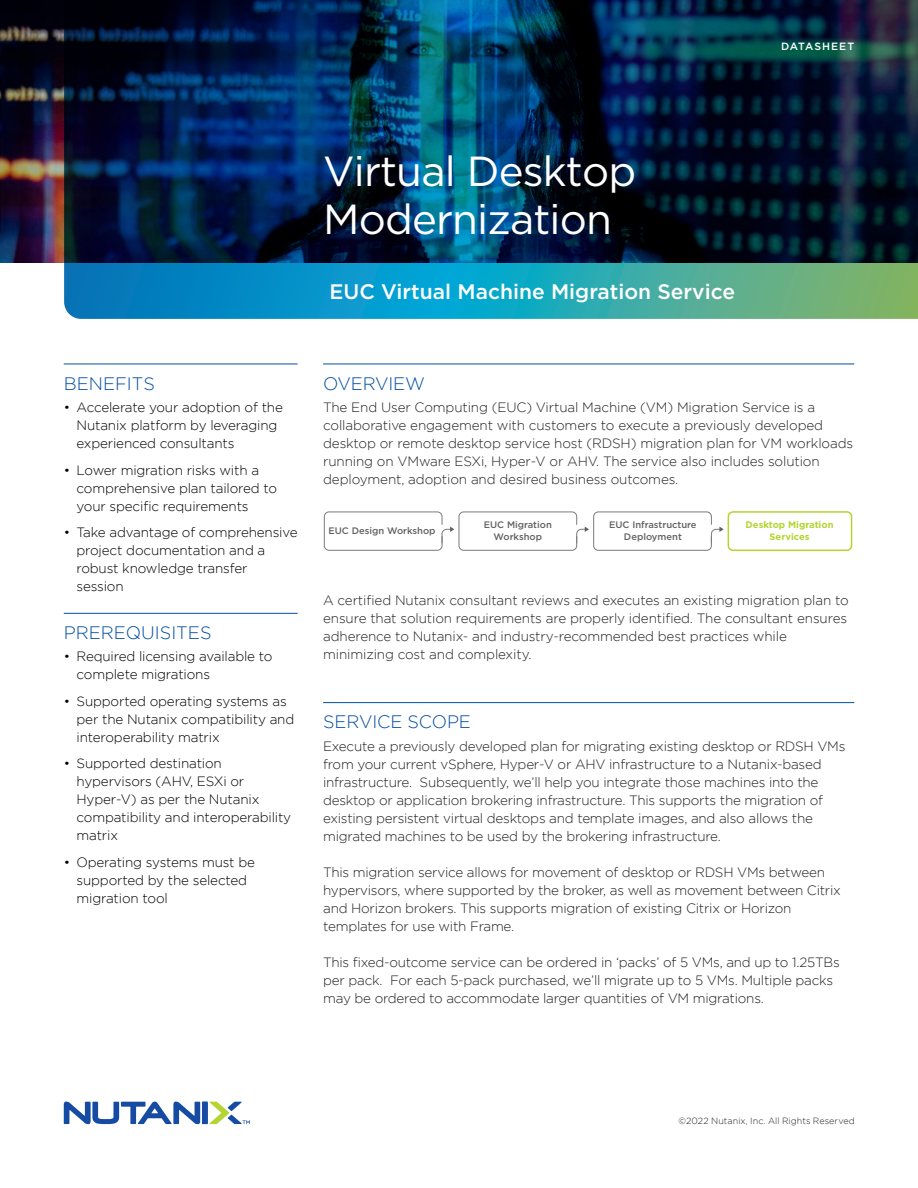
<style>
.page{position:relative;width:918px;height:1188px;background:#fff}
.page>*{position:absolute;margin:0;border:0;box-sizing:border-box;transform-origin:0 0}
.t1{font:42px/48px "Gotham";letter-spacing:-.02em;color:#fff}
.t2{font:500 21px "Gotham";color:#fff}
.t3{font:300 18px "Gotham";color:#034ea2}
.t4{font:300 13.5px/18px "Gotham";letter-spacing:-.015em;color:#241f1f}
.t5{font:300 13.5px/18px "Gotham";letter-spacing:-.01em;color:#010001}
.t6{font:500 10.5px "Gotham";letter-spacing:.095em;color:#fff}
.t7{font:500 9.45px/11.2px "Gotham";color:#606261;text-align:center}
.t8{font:700 9.45px/11.2px "Gotham";color:#b4d431;text-align:center}
.t9{font:300 9px "Gotham";letter-spacing:.005em;color:#241f1f}
</style>
<div class="page">
<img style="left:0;top:0;width:64px;height:262px">
<svg style="left:210px;top:1102px;width:40px;height:22px"></svg>
<div style="left:202px;top:1102px;width:6px;height:22px;background:#154ba3"></div>
<svg style="left:64px;top:1102px;width:136px;height:22px"></svg>
<svg style="left:64px;top:0;width:854px;height:319px;background:#093956"></svg>
<hr style="left:323px;top:702px;width:531px;height:1px;background:#034ea2">
<hr style="left:323px;top:364px;width:531px;height:1px;background:#034ea2">
<hr style="left:64px;top:364px;width:234px;height:1px;background:#034ea2">
<hr style="left:64px;top:613px;width:234px;height:1px;background:#034ea2">
<div style="left:324px;top:512px;width:118px;height:39px;border:1px solid #797a7e;border-radius:5px"></div>
<svg style="left:441px;top:527px;width:13px;height:17px"></svg>
<div style="left:459px;top:512px;width:118px;height:39px;border:1px solid #797a7e;border-radius:5px"></div>
<svg style="left:576px;top:527px;width:13px;height:17px"></svg>
<div style="left:593px;top:512px;width:119px;height:39px;border:1px solid #797a7e;border-radius:5px"></div>
<svg style="left:711px;top:511px;width:142px;height:40px"></svg>
<p class="t6" style="left:781px;top:39px;width:75px">DATASHEET</p>
<h1 class="t1" style="left:323px;top:146px;width:315px">Virtual Desktop<br>Modernization</h1>
<h2 class="t2" style="left:329px;top:278px;width:407px">EUC Virtual Machine Migration Service</h2>
<h3 class="t3" style="left:64px;top:374px;width:93px">BENEFITS</h3>
<p class="t5" style="left:77px;top:398px;width:208px;text-indent:-13px">• Accelerate your adoption of the<br>Nutanix platform by leveraging experienced consultants</p>
<p class="t5" style="left:77px;top:461px;width:202px;text-indent:-13px">• Lower migration risks with a comprehensive plan tailored to your specific requirements</p>
<p class="t5" style="left:77px;top:523px;width:223px;text-indent:-13px">• Take advantage of comprehensive project documentation and a robust knowledge transfer session</p>
<h3 class="t3" style="left:64px;top:623px;width:149px">PREREQUISITES</h3>
<p class="t5" style="left:77px;top:648px;width:198px;text-indent:-13px">• Required licensing available to complete migrations</p>
<p class="t5" style="left:77px;top:692px;width:219px;text-indent:-13px">• Supported operating systems as per the Nutanix compatibility and interoperability matrix</p>
<p class="t5" style="left:77px;top:755px;width:216px;text-indent:-13px">• Supported destination hypervisors (AHV, ESXi or<br>Hyper-V) as per the Nutanix compatibility and interoperability matrix</p>
<p class="t5" style="left:77px;top:853px;width:180px;text-indent:-13px">• Operating systems must be supported by the selected migration tool</p>
<h3 class="t3" style="left:323px;top:374px;width:103px">OVERVIEW</h3>
<p class="t4" style="left:323px;top:398px;width:532px">The End User Computing (EUC) Virtual Machine (VM) Migration Service is a collaborative engagement with customers to execute a previously developed desktop or remote desktop service host (RDSH) migration plan for VM workloads running on VMware ESXi, Hyper-V or AHV. The service also includes solution deployment, adoption and desired business outcomes.</p>
<p class="t7" style="left:328px;top:525px;width:109px">EUC Design Workshop</p>
<p class="t7" style="left:484px;top:519px;width:70px">EUC Migration<br>Workshop</p>
<p class="t7" style="left:609px;top:519px;width:89px">EUC Infrastructure<br>Deployment</p>
<p class="t8" style="left:746px;top:519px;width:90px">Desktop Migration<br>Services</p>
<p class="t4" style="left:323px;top:591px;width:527px">A certified Nutanix consultant reviews and executes an existing migration plan to ensure that solution requirements are properly identified. The consultant ensures adherence to Nutanix- and industry-recommended best practices while minimizing cost and complexity.</p>
<h3 class="t3" style="left:323px;top:712px;width:149px">SERVICE SCOPE</h3>
<p class="t4" style="left:323px;top:737px;width:524px">Execute a previously developed plan for migrating existing desktop or RDSH VMs from your current vSphere, Hyper-V or AHV infrastructure to a Nutanix-based infrastructure. Subsequently, we’ll help you integrate those machines into the desktop or application brokering infrastructure. This supports the migration of existing persistent virtual desktops and template images, and also allows the migrated machines to be used by the brokering infrastructure.</p>
<p class="t4" style="left:323px;top:863px;width:519px">This migration service allows for movement of desktop or RDSH VMs between hypervisors, where supported by the broker, as well as movement between Citrix and Horizon brokers. This supports migration of existing Citrix or Horizon templates for use with Frame.</p>
<p class="t4" style="left:323px;top:953px;width:518px">This fixed-outcome service can be ordered in ‘packs’ of 5 VMs, and up to 1.25TBs per pack. For each 5-pack purchased, we’ll migrate up to 5 VMs. Multiple packs may be ordered to accommodate larger quantities of VM migrations.</p>
<p class="t9" style="left:679px;top:1116px;width:178px">©2022 Nutanix, Inc. All Rights Reserved</p>
</div>
